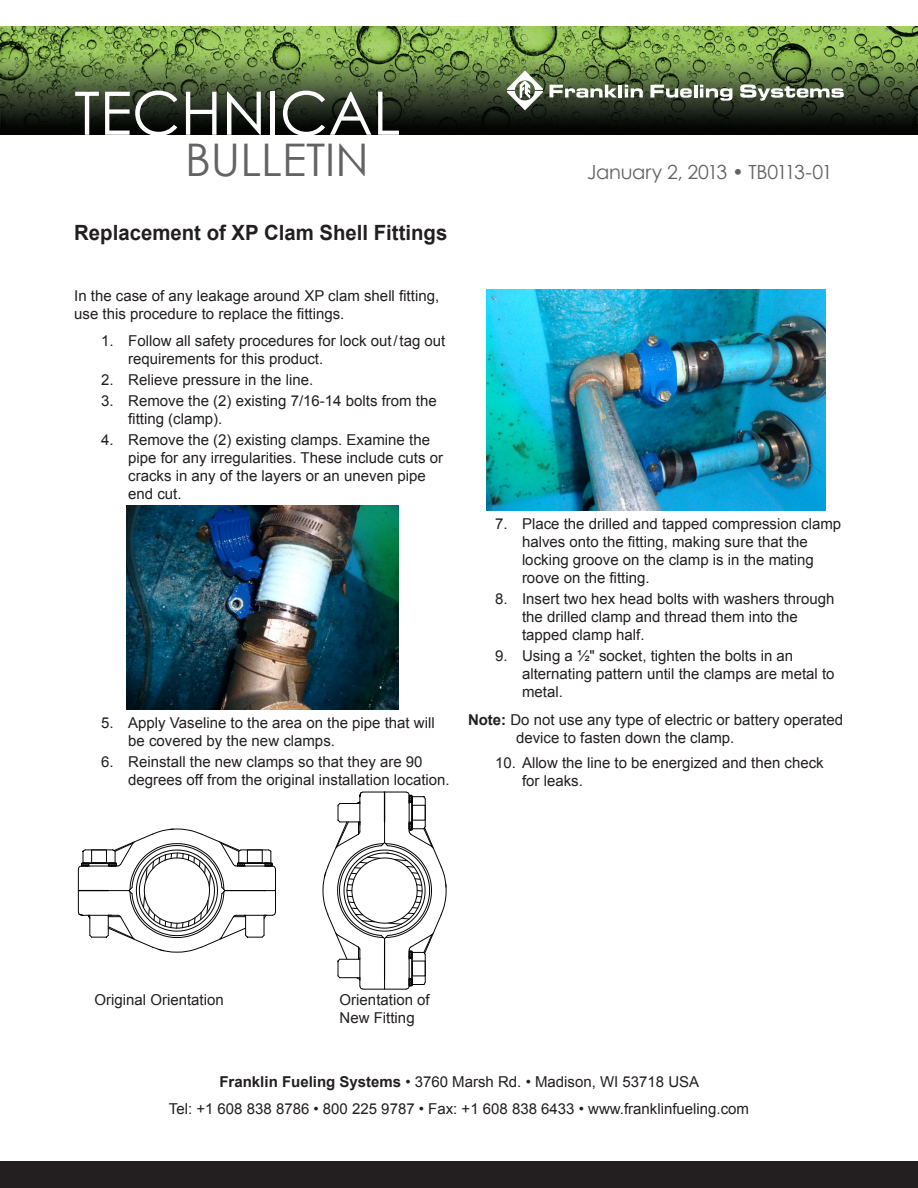
<style>
.page{position:relative;width:918px;height:1188px;background:#fff}
.page>*{position:absolute;margin:0;border:0;box-sizing:border-box;transform-origin:0 0}
.t1{font:60px "Century Gothic";color:#fff}
.t2{font:45px "Century Gothic";color:#636366}
.Section_1_-_Subhead{font:700 21px "Arial";color:#231f20}
.t3{font:19.5px "Century Gothic";letter-spacing:-.02em;color:#636366}
.Notes{font:15px/18px "Arial";color:#231f20}
.s1{font-weight:700}
</style>
<div class="page">
<img style="left:0;top:27px;width:918px;height:108px">
<svg style="left:550px;top:85px;width:93px;height:13px"></svg>
<svg style="left:650px;top:85px;width:82px;height:16px"></svg>
<svg style="left:740px;top:85px;width:104px;height:16px"></svg>
<svg style="left:507px;top:70px;width:36px;height:40px"></svg>
<div style="left:0;top:1161px;width:918px;height:27px;background:#231f20"></div>
<img style="left:126px;top:506px;width:272px;height:204px">
<svg style="left:78px;top:828px;width:198px;height:125px"></svg>
<svg style="left:322px;top:791px;width:125px;height:199px"></svg>
<img style="left:487px;top:290px;width:338px;height:221px">
<h1 class="t1" style="left:74px;top:71px;width:328px">TECHNICAL</h1>
<h2 class="t2" style="left:185px;top:128px;width:185px">BULLETIN</h2>
<p class="Section_1_-_Subhead" style="left:74px;top:219px;width:375px">Replacement of XP Clam Shell Fittings</p>
<p class="Notes" style="left:74px;top:287px;width:366px">In the case of any leakage around XP clam shell fitting, use this procedure to replace the fittings.</p>
<p class="Notes" style="left:128px;top:332px;width:319px;text-indent:-27px">1. Follow all safety procedures for lock out/tag out requirements for this product.</p>
<p class="Notes" style="left:101px;top:371px;width:214px">2. Relieve pressure in the line.</p>
<p class="Notes" style="left:128px;top:392px;width:310px;text-indent:-27px">3. Remove the (2) existing 7/16-14 bolts from the fitting (clamp).</p>
<p class="Notes" style="left:128px;top:431px;width:316px;text-indent:-27px">4. Remove the (2) existing clamps. Examine the pipe for any irregularities. These include cuts or cracks in any of the layers or an uneven pipe end cut.</p>
<p class="Notes" style="left:128px;top:714px;width:308px;text-indent:-27px">5. Apply Vaseline to the area on the pipe that will be covered by the new clamps.</p>
<p class="Notes" style="left:128px;top:753px;width:323px;text-indent:-27px">6. Reinstall the new clamps so that they are 90 degrees off from the original installation location.</p>
<h3 class="t3" style="left:587px;top:158px;width:247px">January 2, 2013 • TB0113-01</h3>
<p class="Notes" style="left:522px;top:515px;width:321px;text-indent:-27px">7. Place the drilled and tapped compression clamp halves onto the fitting, making sure that the locking groove on the clamp is in the mating roove on the fitting.</p>
<p class="Notes" style="left:522px;top:590px;width:314px;text-indent:-27px">8. Insert two hex head bolts with washers through the drilled clamp and thread them into the tapped clamp half.</p>
<p class="Notes" style="left:522px;top:647px;width:314px;text-indent:-27px">9. Using a ½" socket, tighten the bolts in an alternating pattern until the clamps are metal to metal.</p>
<p class="Notes" style="left:516px;top:711px;width:329px;text-indent:-48px"><span class="s1">Note:</span> Do not use any type of electric or battery operated device to fasten down the clamp.</p>
<p class="Notes" style="left:522px;top:754px;width:303px;text-indent:-27px">10. Allow the line to be energized and then check for leaks.</p>
<p class="Notes" style="left:94px;top:991px;width:131px">Original Orientation</p>
<p class="Notes" style="left:340px;top:990px;width:92px">Orientation of<br>New Fitting</p>
<p class="Notes" style="left:219px;top:1072px;width:481px"><span class="s1">Franklin Fueling Systems</span> • 3760 Marsh Rd. • Madison, WI 53718 USA</p>
<p class="Notes" style="left:169px;top:1099px;width:582px">Tel: +1 608 838 8786 • 800 225 9787 • Fax: +1 608 838 6433 • www.franklinfueling.com</p>
</div>
